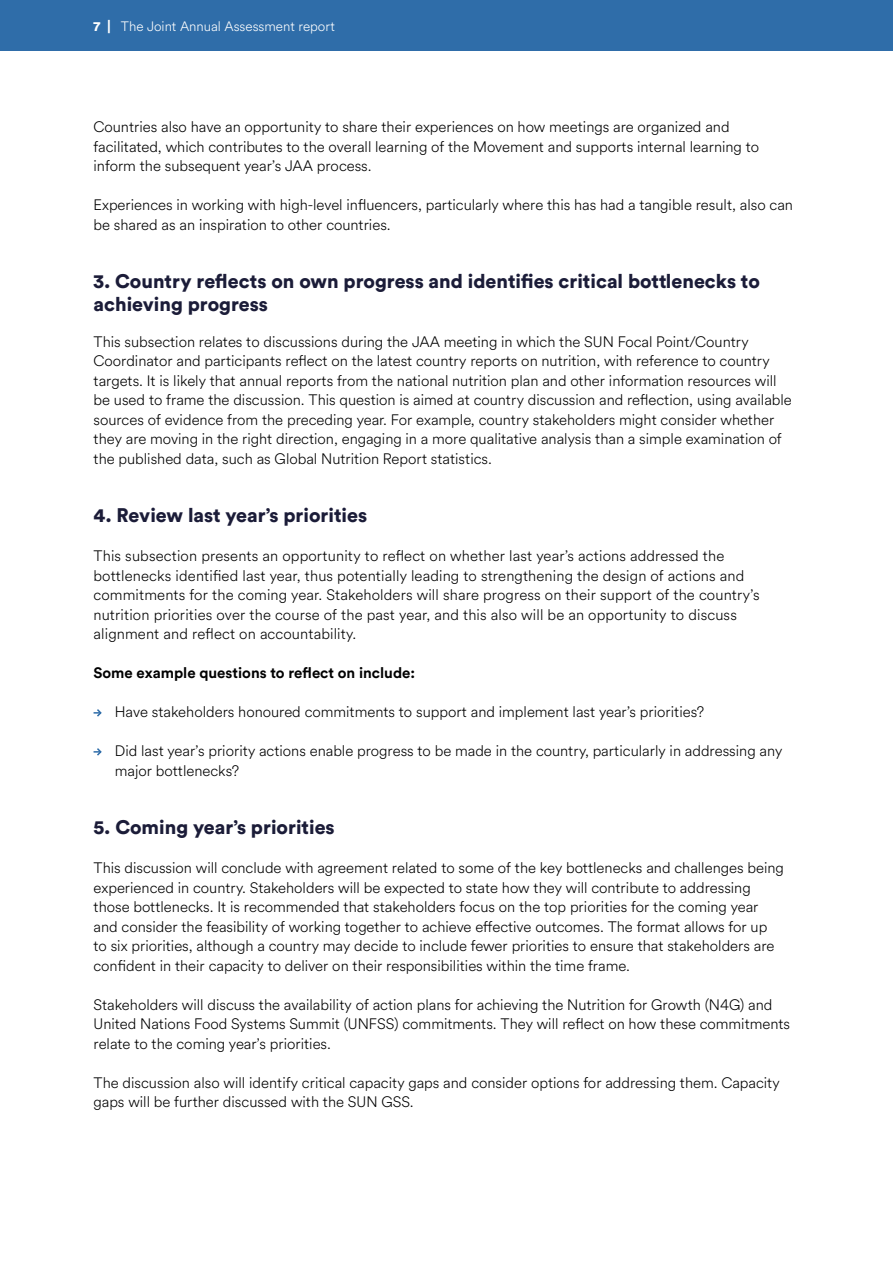
<style>
.page{position:relative;width:893px;height:1263px;background:#fff}
.page>*{position:absolute;margin:0;border:0;box-sizing:border-box;transform-origin:0 0}
.t1{font:900 19.5px/22.5px "Circular Std";color:#1b1c38}
.t2{font:300 15px/19.5px "Circular Std";color:#000}
.t3{font:700 15px "Circular Std";color:#000}
.t4{font:300 13.5px "Circular Std";color:#fff}
.s1{font-weight:900}
</style>
<div class="page">
<div style="left:0;top:0;width:893px;height:51px;background:#2f6da9"></div>
<svg style="left:94px;top:709px;width:8px;height:8px"></svg>
<svg style="left:94px;top:748px;width:8px;height:8px"></svg>
<p class="t4" style="left:94px;top:17px;width:243px"><span class="s1">7 |</span> The Joint Annual Assessment report</p>
<p class="t2" style="left:94px;top:116px;width:667px">Countries also have an opportunity to share their experiences on how meetings are organized and facilitated, which contributes to the overall learning of the Movement and supports internal learning to inform the subsequent year’s JAA process.</p>
<p class="t2" style="left:94px;top:194px;width:701px">Experiences in working with high-level influencers, particularly where this has had a tangible result, also can be shared as an inspiration to other countries.</p>
<h1 class="t1" style="left:94px;top:269px;width:668px">3. Country reflects on own progress and identifies critical bottlenecks to achieving progress</h1>
<p class="t2" style="left:94px;top:331px;width:700px">This subsection relates to discussions during the JAA meeting in which the SUN Focal Point/Country Coordinator and participants reflect on the latest country reports on nutrition, with reference to country targets. It is likely that annual reports from the national nutrition plan and other information resources will be used to frame the discussion. This question is aimed at country discussion and reflection, using available sources of evidence from the preceding year. For example, country stakeholders might consider whether they are moving in the right direction, engaging in a more qualitative analysis than a simple examination of the published data, such as Global Nutrition Report statistics.</p>
<h1 class="t1" style="left:94px;top:503px;width:275px">4. Review last year’s priorities</h1>
<p class="t2" style="left:94px;top:545px;width:667px">This subsection presents an opportunity to reflect on whether last year’s actions addressed the bottlenecks identified last year, thus potentially leading to strengthening the design of actions and commitments for the coming year. Stakeholders will share progress on their support of the country’s nutrition priorities over the course of the past year, and this also will be an opportunity to discuss alignment and reflect on accountability.</p>
<p class="t3" style="left:94px;top:663px;width:323px">Some example questions to reflect on include:</p>
<p class="t2" style="left:115px;top:701px;width:591px">Have stakeholders honoured commitments to support and implement last year’s priorities?</p>
<p class="t2" style="left:115px;top:740px;width:669px">Did last year’s priority actions enable progress to be made in the country, particularly in addressing any major bottlenecks?</p>
<h1 class="t1" style="left:94px;top:815px;width:243px">5. Coming year’s priorities</h1>
<p class="t2" style="left:94px;top:857px;width:692px">This discussion will conclude with agreement related to some of the key bottlenecks and challenges being experienced in country. Stakeholders will be expected to state how they will contribute to addressing those bottlenecks. It is recommended that stakeholders focus on the top priorities for the coming year and consider the feasibility of working together to achieve effective outcomes. The format allows for up to six priorities, although a country may decide to include fewer priorities to ensure that stakeholders are confident in their capacity to deliver on their responsibilities within the time frame.</p>
<p class="t2" style="left:94px;top:994px;width:698px">Stakeholders will discuss the availability of action plans for achieving the Nutrition for Growth (N4G) and<br>United Nations Food Systems Summit (UNFSS) commitments. They will reflect on how these commitments relate to the coming year’s priorities.</p>
<p class="t2" style="left:94px;top:1072px;width:688px">The discussion also will identify critical capacity gaps and consider options for addressing them. Capacity gaps will be further discussed with the SUN GSS.</p>
</div>
